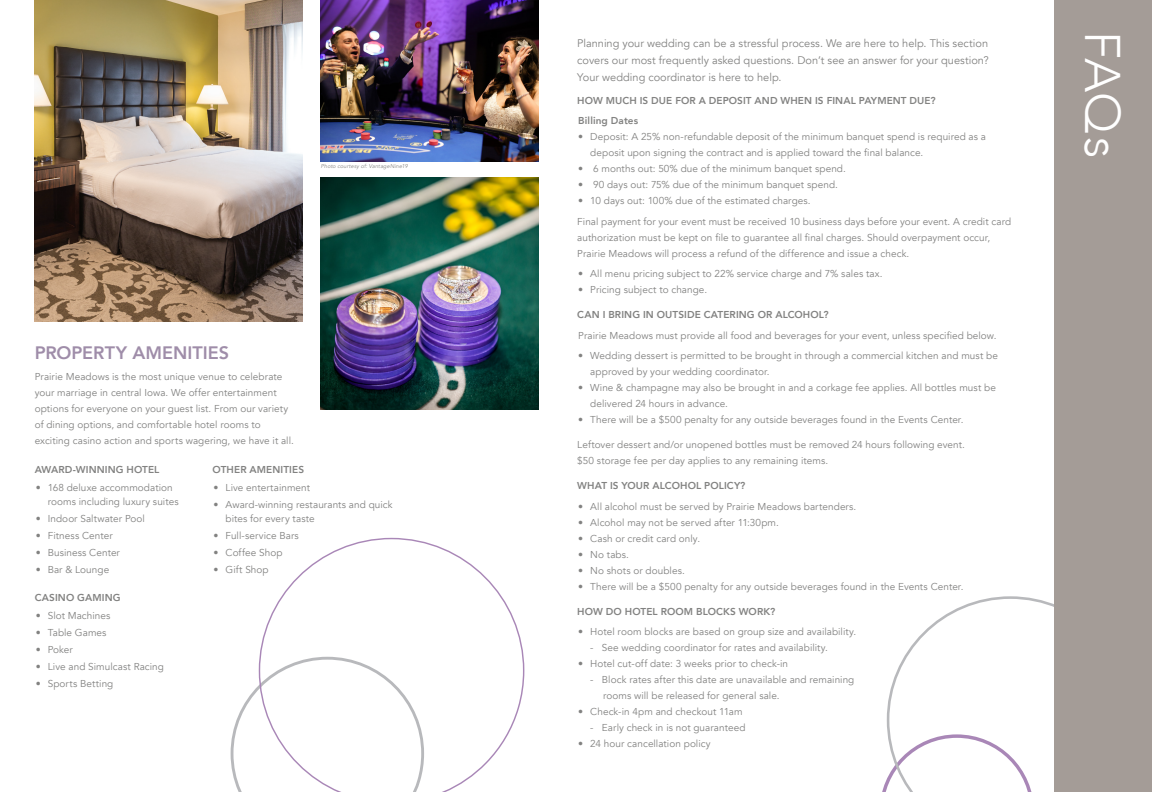
<style>
.page{position:relative;width:1152px;height:792px;background:#fff}
.page>*{position:absolute;margin:0;border:0;box-sizing:border-box;transform-origin:0 0}
.t1{font:300 50px "Avenir";color:#fff}
.Headline_Large{font:800 18px "Avenir";color:#9f8da9}
.Intro_Body_Copy{font:11px/17px "Avenir";color:#828281;text-align:justify}
.Body_Copy{font:10px/16px "Avenir";letter-spacing:.005em;color:#828281}
.Bullets_FAQ{font:10px/14px "Avenir";letter-spacing:.005em;color:#828281}
.Body_Copy-2{font:800 10px "Avenir";letter-spacing:.01em;color:#828281}
.Body_Copy-3{font:italic 5.5px "Avenir";letter-spacing:.02em;color:#828281}
</style>
<div class="page">
<img style="left:35px;top:0;width:268px;height:322px">
<img style="left:321px;top:0;width:218px;height:161px">
<img style="left:321px;top:177px;width:218px;height:233px">
<svg style="left:230px;top:686px;width:28px;height:106px"></svg>
<svg style="left:258px;top:537px;width:267px;height:255px"></svg>
<svg style="left:885px;top:596px;width:169px;height:196px"></svg>
<div style="left:1054px;top:0;width:98px;height:792px;background:#a49c97"></div>
<p class="Body_Copy-3" style="left:321px;top:162px;width:88px">Photo courtesy of: VantageNine19</p>
<p class="Headline_Large" style="left:35px;top:339px;width:196px">PROPERTY AMENITIES</p>
<p class="Body_Copy" style="left:35px;top:368px;width:261px">Prairie Meadows is the most unique venue to celebrate your marriage in central Iowa. We offer entertainment options for everyone on your guest list. From our variety of dining options, and comfortable hotel rooms to exciting casino action and sports wagering, we have it all.</p>
<p class="Body_Copy-2" style="left:35px;top:462px;width:126px">AWARD-WINNING HOTEL</p>
<p class="Bullets_FAQ" style="left:48px;top:481px;width:132px;text-indent:-12px">• 168 deluxe accommodation rooms including luxury suites</p>
<p class="Bullets_FAQ" style="left:36px;top:512px;width:111px">• Indoor Saltwater Pool</p>
<p class="Bullets_FAQ" style="left:36px;top:529px;width:78px">• Fitness Center</p>
<p class="Bullets_FAQ" style="left:36px;top:546px;width:86px">• Business Center</p>
<p class="Bullets_FAQ" style="left:36px;top:563px;width:75px">• Bar &amp; Lounge</p>
<p class="Body_Copy-2" style="left:35px;top:589px;width:87px">CASINO GAMING</p>
<p class="Bullets_FAQ" style="left:36px;top:609px;width:76px">• Slot Machines</p>
<p class="Bullets_FAQ" style="left:36px;top:626px;width:72px">• Table Games</p>
<p class="Bullets_FAQ" style="left:36px;top:643px;width:39px">• Poker</p>
<p class="Bullets_FAQ" style="left:36px;top:660px;width:130px">• Live and Simulcast Racing</p>
<p class="Bullets_FAQ" style="left:36px;top:677px;width:79px">• Sports Betting</p>
<p class="Body_Copy-2" style="left:213px;top:462px;width:93px">OTHER AMENITIES</p>
<p class="Bullets_FAQ" style="left:214px;top:481px;width:98px">• Live entertainment</p>
<p class="Bullets_FAQ" style="left:226px;top:498px;width:169px;text-indent:-12px">• Award-winning restaurants and quick bites for every taste</p>
<p class="Bullets_FAQ" style="left:214px;top:529px;width:87px">• Full-service Bars</p>
<p class="Bullets_FAQ" style="left:214px;top:546px;width:70px">• Coffee Shop</p>
<p class="Bullets_FAQ" style="left:214px;top:563px;width:57px">• Gift Shop</p>
<p class="Intro_Body_Copy" style="left:577px;top:35px;width:413px">Planning your wedding can be a stressful process. We are here to help. This section covers our most frequently asked questions. Don’t see an answer for your question?<br>Your wedding coordinator is here to help.</p>
<p class="Body_Copy-2" style="left:577px;top:93px;width:360px">HOW MUCH IS DUE FOR A DEPOSIT AND WHEN IS FINAL PAYMENT DUE?</p>
<p class="Body_Copy-2" style="left:578px;top:113px;width:61px">Billing Dates</p>
<p class="Body_Copy" style="left:590px;top:129px;width:397px;text-indent:-12px">• Deposit: A 25% non-refundable deposit of the minimum banquet spend is required as a deposit upon signing the contract and is applied toward the final balance.</p>
<p class="Body_Copy" style="left:578px;top:161px;width:269px">• 6 months out: 50% due of the minimum banquet spend.</p>
<p class="Body_Copy" style="left:578px;top:177px;width:261px">• 90 days out: 75% due of the minimum banquet spend.</p>
<p class="Body_Copy" style="left:578px;top:193px;width:234px">• 10 days out: 100% due of the estimated charges.</p>
<p class="Body_Copy" style="left:577px;top:214px;width:436px">Final payment for your event must be received 10 business days before your event. A credit card authorization must be kept on file to guarantee all final charges. Should overpayment occur,<br>Prairie Meadows will process a refund of the difference and issue a check.</p>
<p class="Body_Copy" style="left:578px;top:266px;width:306px">• All menu pricing subject to 22% service charge and 7% sales tax.</p>
<p class="Body_Copy" style="left:578px;top:282px;width:130px">• Pricing subject to change.</p>
<p class="Body_Copy-2" style="left:577px;top:307px;width:253px">CAN I BRING IN OUTSIDE CATERING OR ALCOHOL?</p>
<p class="Body_Copy" style="left:578px;top:328px;width:420px">Prairie Meadows must provide all food and beverages for your event, unless specified below.</p>
<p class="Body_Copy" style="left:590px;top:348px;width:409px;text-indent:-12px">• Wedding dessert is permitted to be brought in through a commercial kitchen and must be approved by your wedding coordinator.</p>
<p class="Body_Copy" style="left:590px;top:380px;width:407px;text-indent:-12px">• Wine &amp; champagne may also be brought in and a corkage fee applies. All bottles must be delivered 24 hours in advance.</p>
<p class="Bullets_FAQ" style="left:578px;top:413px;width:387px">• There will be a $500 penalty for any outside beverages found in the Events Center.</p>
<p class="Body_Copy" style="left:577px;top:437px;width:389px">Leftover dessert and/or unopened bottles must be removed 24 hours following event. $50 storage fee per day applies to any remaining items.</p>
<p class="Body_Copy-2" style="left:577px;top:478px;width:170px">WHAT IS YOUR ALCOHOL POLICY?</p>
<p class="Bullets_FAQ" style="left:578px;top:500px;width:279px">• All alcohol must be served by Prairie Meadows bartenders.</p>
<p class="Bullets_FAQ" style="left:578px;top:516px;width:202px">• Alcohol may not be served after 11:30pm.</p>
<p class="Bullets_FAQ" style="left:578px;top:532px;width:123px">• Cash or credit card only.</p>
<p class="Bullets_FAQ" style="left:578px;top:548px;width:52px">• No tabs.</p>
<p class="Bullets_FAQ" style="left:578px;top:564px;width:108px">• No shots or doubles.</p>
<p class="Bullets_FAQ" style="left:578px;top:580px;width:387px">• There will be a $500 penalty for any outside beverages found in the Events Center.</p>
<p class="Body_Copy-2" style="left:577px;top:604px;width:199px">HOW DO HOTEL ROOM BLOCKS WORK?</p>
<p class="Bullets_FAQ" style="left:578px;top:625px;width:279px">• Hotel room blocks are based on group size and availability.</p>
<p class="Bullets_FAQ" style="left:590px;top:641px;width:239px">- See wedding coordinator for rates and availability.</p>
<p class="Bullets_FAQ" style="left:578px;top:657px;width:211px">• Hotel cut-off date: 3 weeks prior to check-in</p>
<p class="Bullets_FAQ" style="left:603px;top:672px;width:253px;line-height:16px;text-indent:-13px">- Block rates after this date are unavailable and remaining rooms will be released for general sale.</p>
<p class="Bullets_FAQ" style="left:578px;top:705px;width:166px">• Check-in 4pm and checkout 11am</p>
<p class="Bullets_FAQ" style="left:590px;top:721px;width:157px">- Early check in is not guaranteed</p>
<p class="Bullets_FAQ" style="left:578px;top:737px;width:134px">• 24 hour cancellation policy</p>
<p class="t1" style="left:1132px;top:31px;width:129px;rotate:90deg">FAQs</p>
</div>
